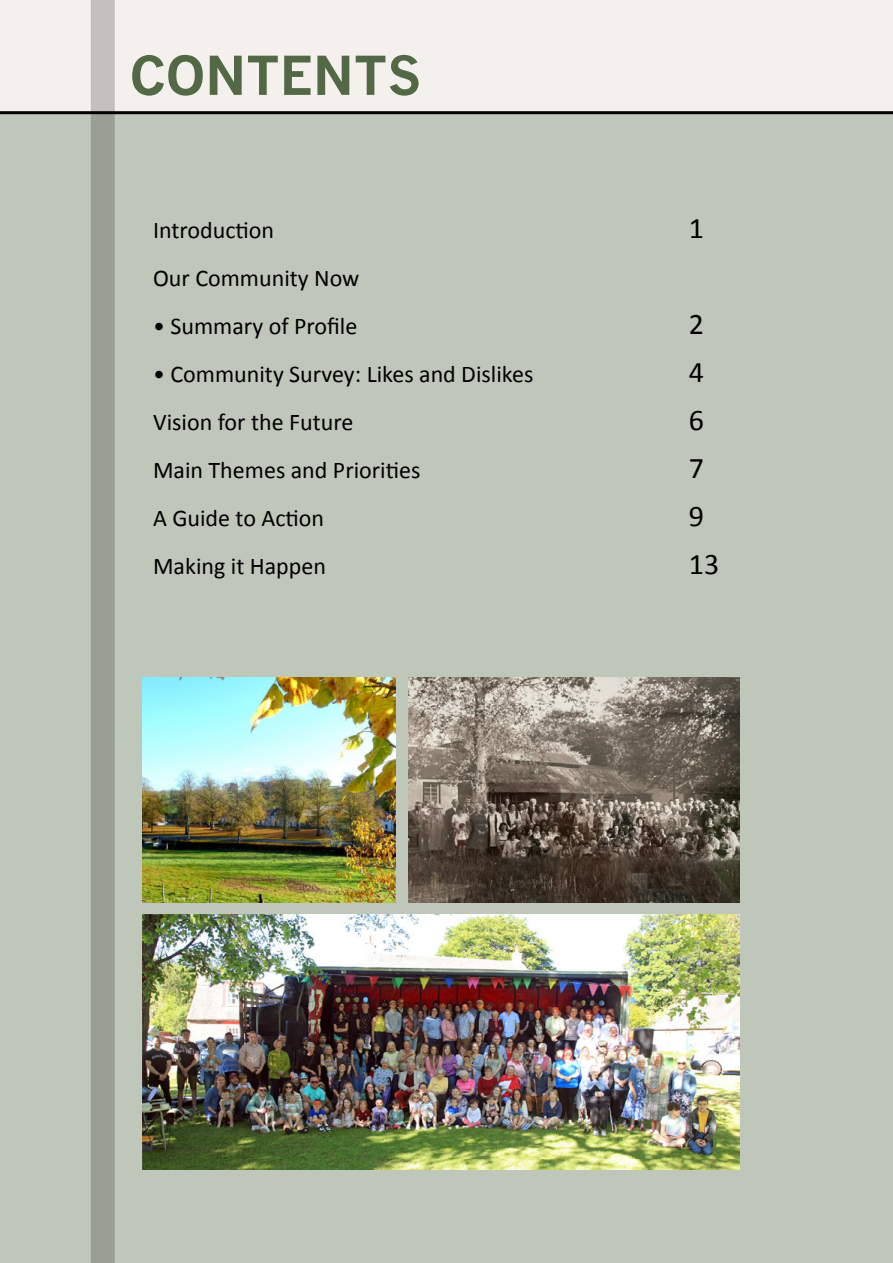
<style>
.page{position:relative;width:893px;height:1263px;background:#fff}
.page>*{position:absolute;margin:0;border:0;box-sizing:border-box;transform-origin:0 0}
.t1{font:700 52.5px "News Gothic";color:#536945}
.t2{font:30px/48px "Calibri";color:#000}
.t3{font:24px/48px "Calibri";color:#000}
</style>
<div class="page">
<div style="left:0;top:0;width:893px;height:113px;background:#f3f0ee"></div>
<div style="left:0;top:113px;width:893px;height:1150px;background:#bfc7ba"></div>
<img style="left:408px;top:677px;width:332px;height:225px">
<img style="left:142px;top:914px;width:598px;height:255px">
<img style="left:142px;top:677px;width:253px;height:225px">
<hr style="left:0;top:111px;width:893px;height:3px;background:#000">
<svg style="left:91px;top:0;width:24px;height:1263px;background:#9ca198"></svg>
<h1 class="t1" style="left:130px;top:44px;width:293px">CONTENTS</h1>
<p class="t3" style="left:153px;top:206px;width:208px">Introduction<br>Our Community Now</p>
<p class="t3" style="left:153px;top:302px;width:206px">• Summary of Profile</p>
<p class="t3" style="left:153px;top:350px;width:382px">• Community Survey: Likes and Dislikes<br>Vision for the Future<br>Main Themes and Priorities<br>A Guide to Action<br>Making it Happen</p>
<p class="t2" style="left:689px;top:204px;width:17px">1</p>
<p class="t2" style="left:689px;top:300px;width:32px">2<br>4<br>6<br>7<br>9<br>13</p>
</div>
